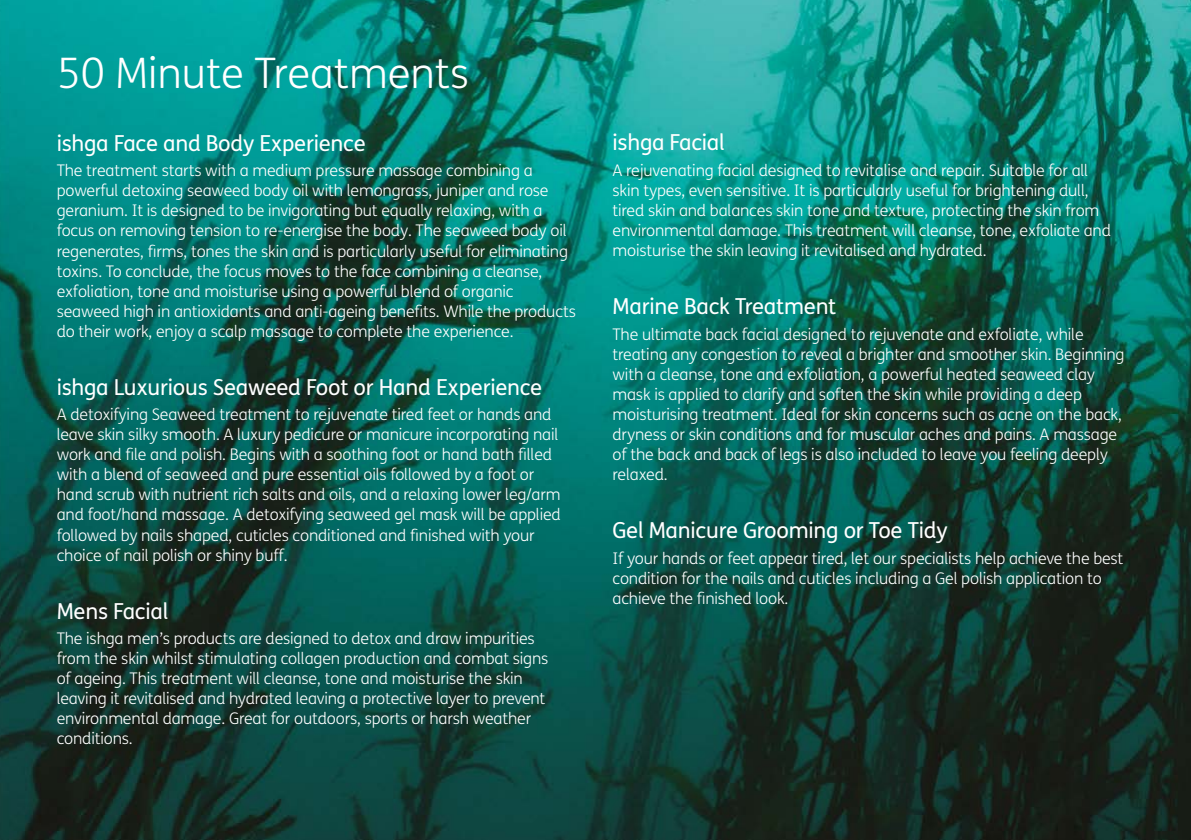
<style>
.page{position:relative;width:1191px;height:840px;background:#fff}
.page>*{position:absolute;margin:0;border:0;box-sizing:border-box;transform-origin:0 0}
.t1{font:300 42px "FS Me";color:#fff}
.t2{font:22px "FS Me";letter-spacing:-.01em;color:#fff}
.t3{font:300 16px/20px "FS Me";letter-spacing:-.01em;color:#fff}
</style>
<div class="page">
<img style="left:0;top:0;width:1191px;height:839px">
<h1 class="t1" style="left:57px;top:45px;width:414px">50 Minute Treatments</h1>
<h2 class="t2" style="left:57px;top:128px;width:310px">ishga Face and Body Experience</h2>
<p class="t3" style="left:57px;top:160px;width:521px">The treatment starts with a medium pressure massage combining a powerful detoxing seaweed body oil with lemongrass, juniper and rose geranium. It is designed to be invigorating but equally relaxing, with a focus on removing tension to re-energise the body. The seaweed body oil regenerates, firms, tones the skin and is particularly useful for eliminating toxins. To conclude, the focus moves to the face combining a cleanse, exfoliation, tone and moisturise using a powerful blend of organic seaweed high in antioxidants and anti-ageing benefits. While the products do their work, enjoy a scalp massage to complete the experience.</p>
<h2 class="t2" style="left:57px;top:371px;width:487px">ishga Luxurious Seaweed Foot or Hand Experience</h2>
<p class="t3" style="left:57px;top:404px;width:505px">A detoxifying Seaweed treatment to rejuvenate tired feet or hands and leave skin silky smooth. A luxury pedicure or manicure incorporating nail work and file and polish. Begins with a soothing foot or hand bath filled with a blend of seaweed and pure essential oils followed by a foot or hand scrub with nutrient rich salts and oils, and a relaxing lower leg/arm and foot/hand massage. A detoxifying seaweed gel mask will be applied followed by nails shaped, cuticles conditioned and finished with your choice of nail polish or shiny buff.</p>
<h2 class="t2" style="left:57px;top:595px;width:113px">Mens Facial</h2>
<p class="t3" style="left:57px;top:628px;width:493px">The ishga men’s products are designed to detox and draw impurities from the skin whilst stimulating collagen production and combat signs of ageing. This treatment will cleanse, tone and moisturise the skin leaving it revitalised and hydrated leaving a protective layer to prevent environmental damage. Great for outdoors, sports or harsh weather conditions.</p>
<h2 class="t2" style="left:612px;top:127px;width:114px">ishga Facial</h2>
<p class="t3" style="left:612px;top:160px;width:500px">A rejuvenating facial designed to revitalise and repair. Suitable for all skin types, even sensitive. It is particularly useful for brightening dull, tired skin and balances skin tone and texture, protecting the skin from environmental damage. This treatment will cleanse, tone, exfoliate and moisturise the skin leaving it revitalised and hydrated.</p>
<h2 class="t2" style="left:612px;top:291px;width:225px">Marine Back Treatment</h2>
<p class="t3" style="left:612px;top:324px;width:513px">The ultimate back facial designed to rejuvenate and exfoliate, while treating any congestion to reveal a brighter and smoother skin. Beginning with a cleanse, tone and exfoliation, a powerful heated seaweed clay mask is applied to clarify and soften the skin while providing a deep moisturising treatment. Ideal for skin concerns such as acne on the back, dryness or skin conditions and for muscular aches and pains. A massage of the back and back of legs is also included to leave you feeling deeply relaxed.</p>
<h2 class="t2" style="left:612px;top:515px;width:336px">Gel Manicure Grooming or Toe Tidy</h2>
<p class="t3" style="left:612px;top:547px;width:512px">If your hands or feet appear tired, let our specialists help achieve the best condition for the nails and cuticles including a Gel polish application to achieve the finished look.</p>
</div>
